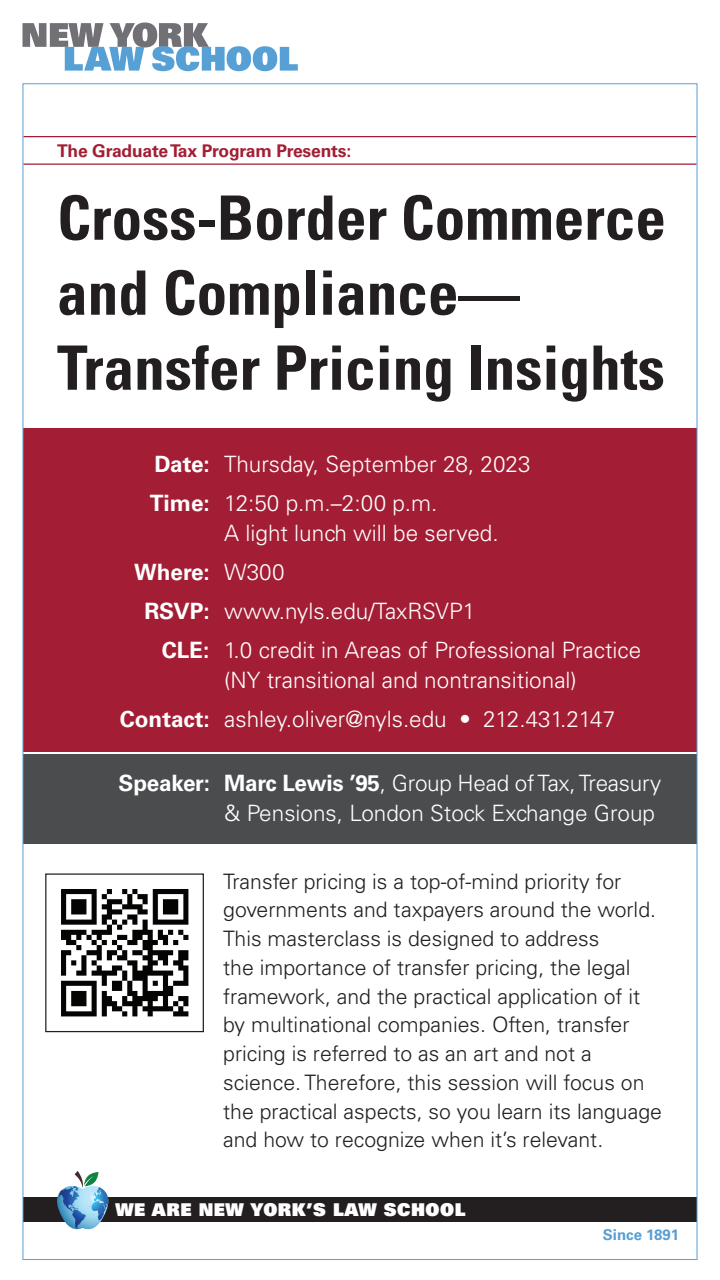
<style>
.page{position:relative;width:720px;height:1280px;background:#fff}
.page>*{position:absolute;margin:0;border:0;box-sizing:border-box;transform-origin:0 0}
.t1{font:700 condensed 61.25px/75px "Univers LT Std";color:#231f20}
.t2{font:300 22.5px/39px "Univers LT Std";color:#fff}
.t3{font:700 22.5px "Univers LT Std";color:#fff}
.t4{font:300 21.25px/28.8px "Univers LT Std";color:#231f20}
.t5{font:17.62px "Univers LT Std X Black";letter-spacing:.03em;color:#fff}
.t6{font:700 17.5px "Univers LT Std";letter-spacing:-.01em;color:#a31e35}
.t7{font:700 15px "Univers LT Std";color:#56a0d5}
.s1{font-weight:700}
.s2{font-weight:300}
</style>
<div class="page">
<div style="left:23px;top:428px;width:674px;height:324px;background:#a31e35"></div>
<div style="left:23px;top:754px;width:674px;height:90px;background:#4b4c4d"></div>
<svg style="left:22px;top:23px;width:276px;height:48px"></svg>
<div style="left:23px;top:1197px;width:674px;height:25px;background:#231f20"></div>
<svg style="left:57px;top:1171px;width:52px;height:59px"></svg>
<hr style="left:23px;top:136px;width:674px;height:1px;background:#a31e35">
<hr style="left:23px;top:164px;width:674px;height:1px;background:#a31e35">
<img style="left:61px;top:889px;width:128px;height:128px">
<div style="left:45px;top:873px;width:159px;height:159px;border:1px solid #231f20"></div>
<p class="t6" style="left:57px;top:140px;width:296px">The Graduate Tax Program Presents:</p>
<h1 class="t1" style="left:57px;top:180px;width:610px">Cross-Border Commerce and Compliance—<br>Transfer Pricing Insights</h1>
<p class="t2" style="left:150px;top:445px;width:382px"><span class="s1">Date:</span> Thursday, September 28, 2023<br><span class="s1">Time:</span> 12:50 p.m.–2:00 p.m.</p>
<p class="t2" style="left:224px;top:514px;width:276px">A light lunch will be served.</p>
<p class="t3" style="left:134px;top:559px;width:152px">Where: <span class="s2">W300</span></p>
<p class="t2" style="left:144px;top:592px;width:332px"><span class="s1">RSVP:</span> www.nyls.edu/TaxRSVP1</p>
<p class="t2" style="left:162px;top:631px;width:481px"><span class="s1">CLE:</span> 1.0 credit in Areas of Professional Practice</p>
<p class="t2" style="left:120px;top:661px;width:497px;text-indent:104px">(NY transitional and nontransitional)<br><span class="s1">Contact:</span> ashley.oliver@nyls.edu • 212.431.2147</p>
<p class="t2" style="left:119px;top:768px;width:544px;line-height:30px;text-align:right"><span class="s1">Speaker: Marc Lewis ’95</span>, Group Head of Tax, Treasury &amp; Pensions, London Stock Exchange Group</p>
<p class="t4" style="left:223px;top:867px;width:440px">Transfer pricing is a top-of-mind priority for governments and taxpayers around the world.<br>This masterclass is designed to address<br>the importance of transfer pricing, the legal framework, and the practical application of it by multinational companies. Often, transfer pricing is referred to as an art and not a science. Therefore, this session will focus on the practical aspects, so you learn its language and how to recognize when it’s relevant.</p>
<p class="t5" style="left:115px;top:1198px;width:352px">WE ARE NEW YORK’S LAW SCHOOL</p>
<p class="t7" style="left:603px;top:1226px;width:78px">Since 1891</p>
</div>
